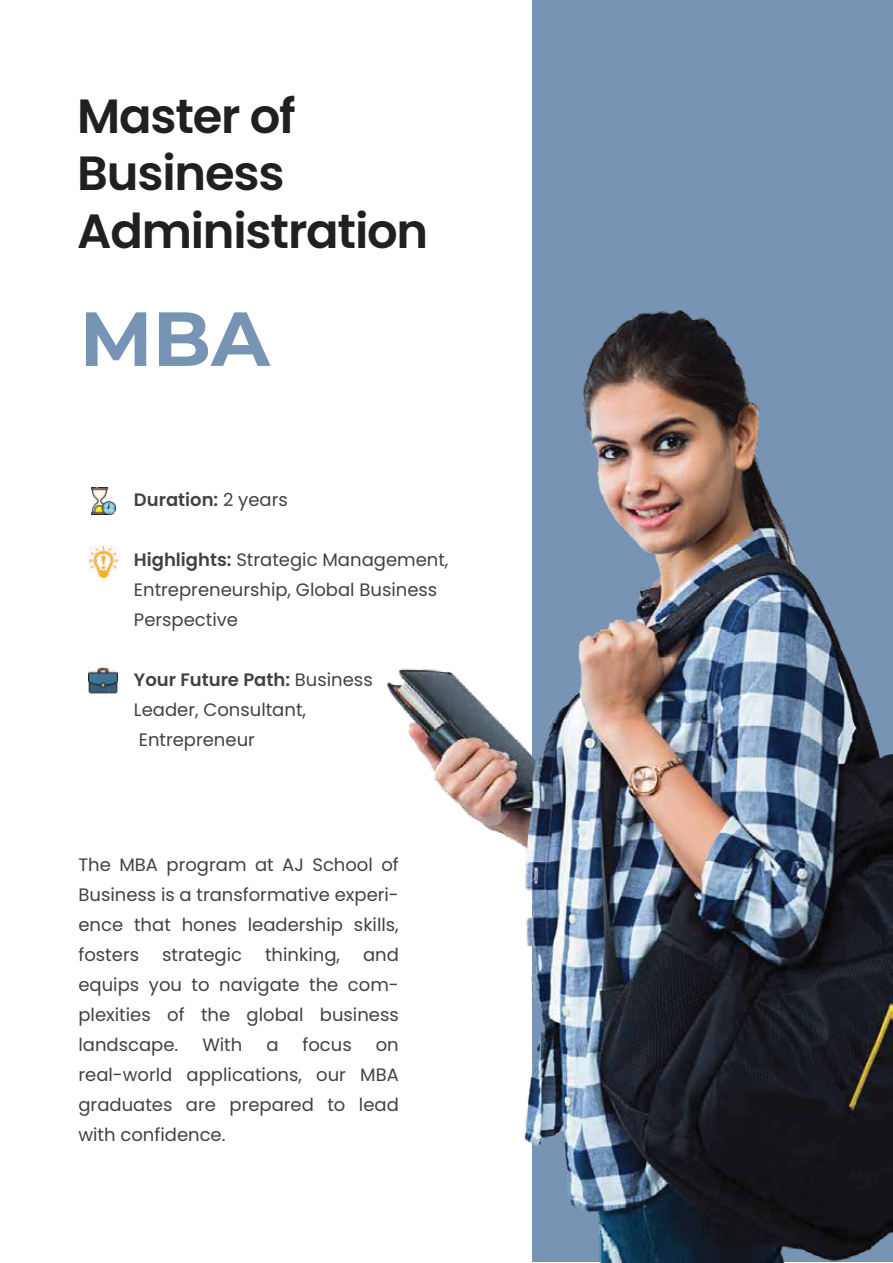
<style>
.page{position:relative;width:893px;height:1263px;background:#fff}
.page>*{position:absolute;margin:0;border:0;box-sizing:border-box;transform-origin:0 0}
.t1{font:700 76.5px "Montserrat";color:#7894b5}
.t2{font:600 48px/57.6px "Poppins";letter-spacing:-.025em;color:#221f20}
.t3{font:18px/30px "Poppins";color:#424243;text-align:justify}
.t4{font:600 18px "Poppins";color:#424243}
.s1{font-weight:400}
.s2{font-weight:600}
</style>
<div class="page">
<div style="left:532px;top:0;width:361px;height:1262px;background:#7894b5"></div>
<img style="left:387px;top:310px;width:505px;height:953px">
<img style="left:91px;top:487px;width:24px;height:28px">
<img style="left:89px;top:546px;width:28px;height:31px">
<img style="left:89px;top:666px;width:29px;height:29px">
<h2 class="t2" style="left:77px;top:87px;width:353px">Master of<br>Business<br>Administration</h2>
<h1 class="t1" style="left:80px;top:284px;width:192px">MBA</h1>
<p class="t4" style="left:134px;top:489px;width:155px">Duration: <span class="s1">2 years</span></p>
<p class="t3" style="left:134px;top:545px;width:316px;text-align:left"><span class="s2">Highlights:</span> Strategic Management,<br>Entrepreneurship, Global Business<br>Perspective</p>
<p class="t3" style="left:134px;top:665px;width:240px;text-align:left"><span class="s2">Your Future Path:</span> Business<br>Leader, Consultant,<br>Entrepreneur</p>
<p class="t3" style="left:78px;top:849px;width:322px">The MBA program at AJ School of Business is a transformative experi&shy;ence that hones leadership skills, fosters</p>
<p class="t3" style="left:162px;top:939px;width:82px">strategic</p>
<p class="t3" style="left:265px;top:939px;width:76px">thinking,</p>
<p class="t3" style="left:78px;top:939px;width:322px;text-indent:285px">and equips you to navigate the com&shy;plexities of the global business landscape.</p>
<p class="t3" style="left:202px;top:1029px;width:42px">With</p>
<p class="t3" style="left:266px;top:1029px;width:14px">a</p>
<p class="t3" style="left:303px;top:1029px;width:51px">focus</p>
<p class="t3" style="left:78px;top:1029px;width:322px;text-indent:297px">on real-world applications, our MBA graduates are prepared to lead with confidence.</p>
</div>
